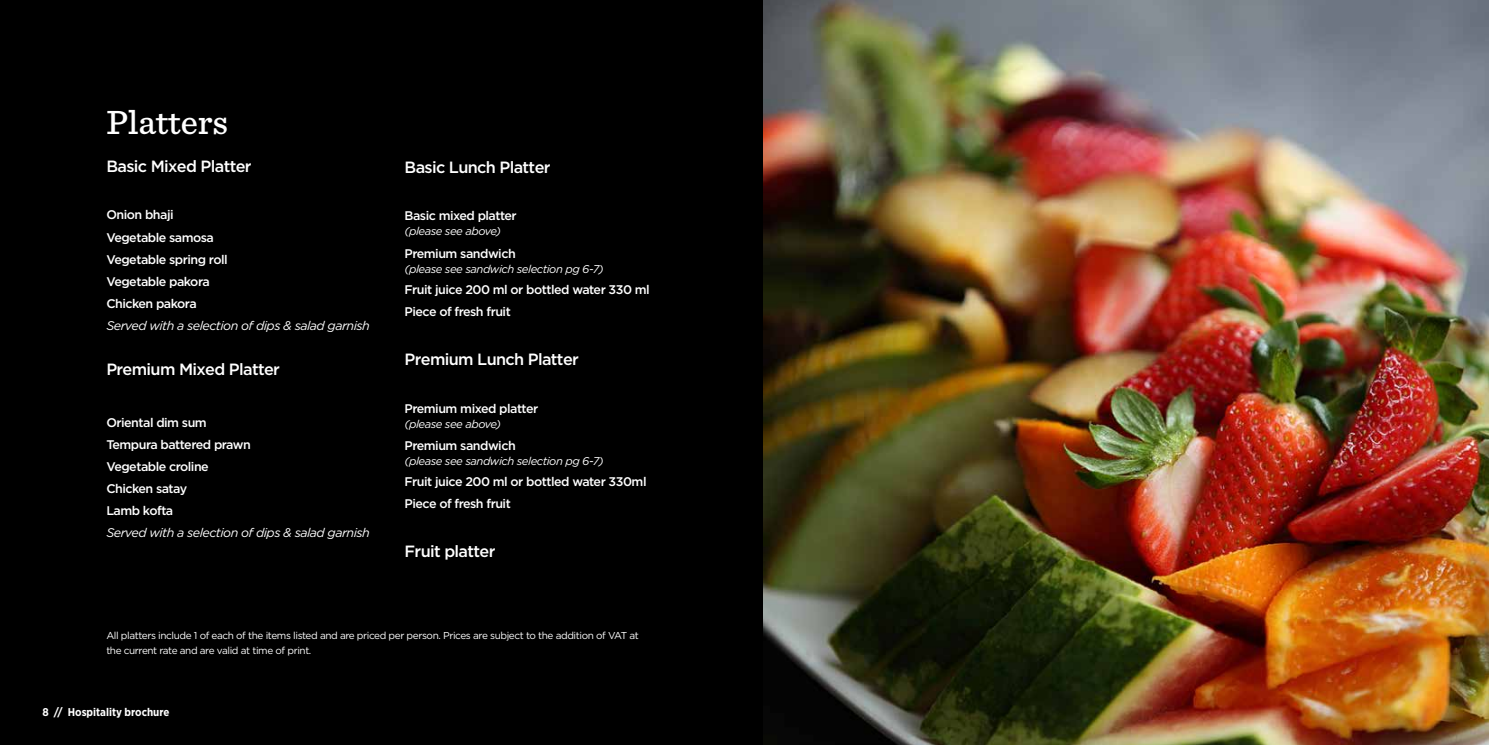
<style>
.page{position:relative;width:1489px;height:745px;background:#fff}
.page>*{position:absolute;margin:0;border:0;box-sizing:border-box;transform-origin:0 0}
.t1{font:500 35px "Sentinel";color:#fff}
.t2{font:500 16.25px "Gotham";letter-spacing:-.04em;color:#fff}
.t3{font:500 12.5px/22px "Gotham";letter-spacing:-.04em;color:#fff}
.t4{font:italic 12.5px "Gotham";letter-spacing:-.04em;color:#fff}
.t5{font:italic 11.25px "Gotham";letter-spacing:-.04em;color:#fff}
.t6{font:700 11.25px "Gotham Narrow";color:#fff}
.t7{font:10px/15px "Gotham";letter-spacing:-.04em;color:#fff}
</style>
<div class="page">
<div style="left:0;top:0;width:1488px;height:744px;background:#000"></div>
<img style="left:764px;top:0;width:724px;height:744px">
<h1 class="t1" style="left:106px;top:96px;width:123px">Platters</h1>
<h2 class="t2" style="left:106px;top:155px;width:147px">Basic Mixed Platter</h2>
<p class="t3" style="left:106px;top:204px;width:123px">Onion bhaji<br>Vegetable samosa<br>Vegetable spring roll<br>Vegetable pakora<br>Chicken pakora</p>
<p class="t4" style="left:106px;top:317px;width:265px">Served with a selection of dips &amp; salad garnish</p>
<h2 class="t2" style="left:106px;top:358px;width:175px">Premium Mixed Platter</h2>
<p class="t3" style="left:106px;top:410px;width:146px">Oriental dim sum<br>Tempura battered prawn<br>Vegetable croline<br>Chicken satay<br>Lamb kofta</p>
<p class="t4" style="left:106px;top:524px;width:265px">Served with a selection of dips &amp; salad garnish</p>
<h2 class="t2" style="left:404px;top:156px;width:147px">Basic Lunch Platter</h2>
<p class="t3" style="left:404px;top:205px;width:114px">Basic mixed platter</p>
<p class="t5" style="left:404px;top:224px;width:98px">(please see above)</p>
<p class="t3" style="left:404px;top:242px;width:113px">Premium sandwich</p>
<p class="t5" style="left:404px;top:261px;width:201px">(please see sandwich selection pg 6-7)</p>
<p class="t3" style="left:404px;top:278px;width:247px">Fruit juice 200 ml or bottled water 330 ml<br>Piece of fresh fruit</p>
<h2 class="t2" style="left:404px;top:348px;width:176px">Premium Lunch Platter</h2>
<p class="t3" style="left:404px;top:397px;width:135px">Premium mixed platter</p>
<p class="t5" style="left:404px;top:416px;width:98px">(please see above)</p>
<p class="t3" style="left:404px;top:434px;width:113px">Premium sandwich</p>
<p class="t5" style="left:404px;top:453px;width:201px">(please see sandwich selection pg 6-7)</p>
<p class="t3" style="left:404px;top:470px;width:243px">Fruit juice 200 ml or bottled water 330ml<br>Piece of fresh fruit</p>
<h2 class="t2" style="left:404px;top:540px;width:92px">Fruit platter</h2>
<p class="t7" style="left:106px;top:627px;width:534px">All platters include 1 of each of the items listed and are priced per person. Prices are subject to the addition of VAT at the current rate and are valid at time of print.</p>
<p class="t6" style="left:43px;top:704px;width:128px">8 // Hospitality brochure</p>
</div>
